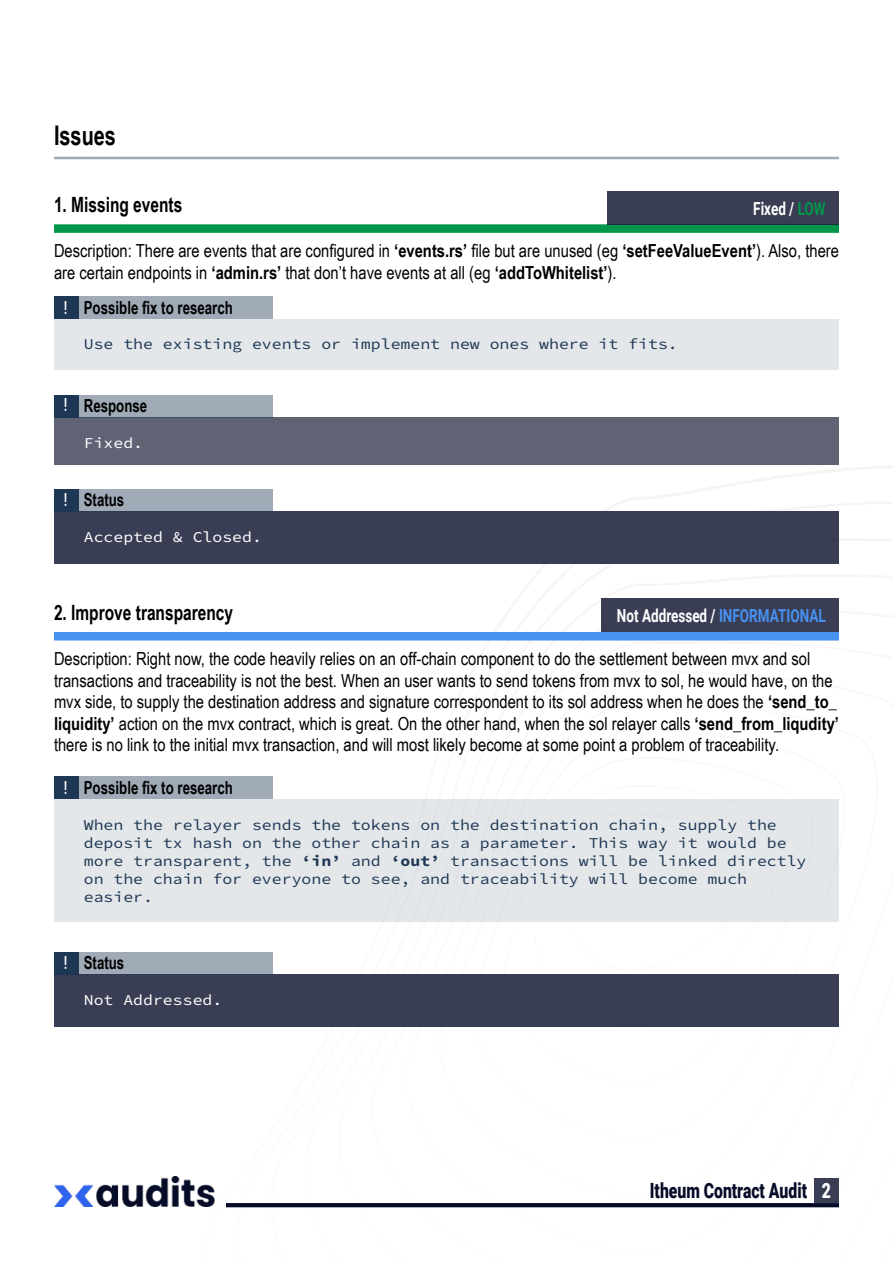
<style>
.page{position:relative;width:893px;height:1263px;background:#fff}
.page>*{position:absolute;margin:0;border:0;box-sizing:border-box;transform-origin:0 0}
.t1{font:700 27px "Arial Narrow";color:#000;scale:.9 1}
.t2{font:700 21px "Arial Narrow";color:#000;scale:.9 1}
.t3{font:900 21px "Roboto";color:#060b27;scale:.75 1}
.t4{font:900 21px "Roboto";color:#fff;scale:.75 1}
.t5{font:18px/21.6px "Arial Narrow";color:#000}
.t6{font:700 18px "Arial Narrow";color:#000;scale:.9 1}
.t7{font:700 18px "Roboto";color:#fff;scale:.75 1}
.t8{font:500 18px "Roboto";color:#fff;scale:.75 1}
.t9{font:15px/18px "Source Code Variable";color:#1e3754;scale:1.1 1}
.t10{font:15px "Source Code Variable";color:#fff;scale:1.1 1}
.s1{color:#01974b}
.s2{font-weight:700}
.s3{color:#4791f1}
</style>
<div class="page">
<img style="left:203px;top:465px;width:690px;height:743px">
<div style="left:814px;top:1178px;width:25px;height:25px;background:#3a3e54"></div>
<img style="left:54px;top:1176px;width:160px;height:30px">
<svg style="left:226px;top:1203px;width:613px;height:4px;background:#0a0f2a"></svg>
<div style="left:54px;top:319px;width:785px;height:51px;background:#e4e7ea"></div>
<div style="left:54px;top:296px;width:24px;height:23px;background:#1d3754"></div>
<div style="left:78px;top:296px;width:194px;height:23px;background:#a0abb7"></div>
<hr style="left:54px;top:157px;width:785px;height:2px;background:#1d3754">
<div style="left:54px;top:224px;width:785px;height:9px;background:#01974b"></div>
<div style="left:608px;top:191px;width:231px;height:33px;background:#3a3e54"></div>
<div style="left:54px;top:417px;width:785px;height:48px;background:#5f6374"></div>
<div style="left:54px;top:395px;width:24px;height:22px;background:#1d3754"></div>
<div style="left:78px;top:395px;width:194px;height:22px;background:#a0abb7"></div>
<div style="left:54px;top:512px;width:785px;height:52px;background:#3a3e54"></div>
<div style="left:54px;top:489px;width:24px;height:23px;background:#1d3754"></div>
<div style="left:78px;top:489px;width:194px;height:23px;background:#a0abb7"></div>
<div style="left:54px;top:975px;width:785px;height:52px;background:#3a3e54"></div>
<div style="left:54px;top:952px;width:24px;height:23px;background:#1d3754"></div>
<div style="left:78px;top:952px;width:194px;height:23px;background:#a0abb7"></div>
<div style="left:54px;top:799px;width:785px;height:122px;background:#e4e7ea"></div>
<div style="left:54px;top:777px;width:24px;height:22px;background:#1d3754"></div>
<div style="left:78px;top:777px;width:194px;height:22px;background:#a0abb7"></div>
<div style="left:54px;top:632px;width:785px;height:8px;background:#4791f1"></div>
<div style="left:601px;top:599px;width:238px;height:33px;background:#3a3e54"></div>
<p class="t1" style="left:54px;top:115px;width:70px">Issues</p>
<p class="t2" style="left:54px;top:189px;width:144px">1. Missing events</p>
<p class="t7" style="left:753px;top:195px;width:98px">Fixed / <span class="s1">LOW</span></p>
<p class="t5" style="left:54px;top:240px;width:786px">Description: There are events that are configured in <span class="s2">‘events.rs’</span> file but are unused (eg <span class="s2">‘setFeeValueEvent’</span>). Also, there are certain endpoints in <span class="s2">‘admin.rs’</span> that don’t have events at all (eg <span class="s2">‘addToWhitelist’</span>).</p>
<p class="t8" style="left:64px;top:294px;width:6px">!</p>
<p class="t6" style="left:84px;top:294px;width:167px">Possible fix to research</p>
<p class="t9" style="left:84px;top:336px;width:542px">Use the existing events or implement new ones where it fits.</p>
<p class="t8" style="left:64px;top:392px;width:6px">!</p>
<p class="t6" style="left:84px;top:392px;width:72px">Response</p>
<p class="t10" style="left:84px;top:432px;width:56px">Fixed.</p>
<p class="t8" style="left:64px;top:486px;width:6px">!</p>
<p class="t6" style="left:84px;top:486px;width:47px">Status</p>
<p class="t10" style="left:84px;top:526px;width:164px">Accepted &amp; Closed.</p>
<p class="t2" style="left:54px;top:597px;width:201px">2. Improve transparency</p>
<p class="t7" style="left:617px;top:603px;width:280px">Not Addressed / <span class="s3">INFORMATIONAL</span></p>
<p class="t5" style="left:54px;top:647px;width:786px">Description: Right now, the code heavily relies on an off-chain component to do the settlement between mvx and sol transactions and traceability is not the best. When an user wants to send tokens from mvx to sol, he would have, on the mvx side, to supply the destination address and signature correspondent to its sol address when he does the <span class="s2">‘send_to_ liquidity’</span> action on the mvx contract, which is great. On the other hand, when the sol relayer calls <span class="s2">‘send_from_liqudity’ </span>there is no link to the initial mvx transaction, and will most likely become at some point a problem of traceability.</p>
<p class="t8" style="left:64px;top:775px;width:6px">!</p>
<p class="t6" style="left:84px;top:774px;width:167px">Possible fix to research</p>
<p class="t9" style="left:84px;top:816px;width:658px">When the relayer sends the tokens on the destination chain, supply the deposit tx hash on the other chain as a parameter. This way it would be more transparent, the ‘in’ and ‘out’ transactions will be linked directly on the chain for everyone to see, and traceability will become much easier.</p>
<p class="t8" style="left:64px;top:950px;width:6px">!</p>
<p class="t6" style="left:84px;top:949px;width:47px">Status</p>
<p class="t10" style="left:84px;top:989px;width:127px">Not Addressed.</p>
<p class="t3" style="left:650px;top:1176px;width:211px">Itheum Contract Audit</p>
<p class="t4" style="left:822px;top:1176px;width:14px">2</p>
</div>
